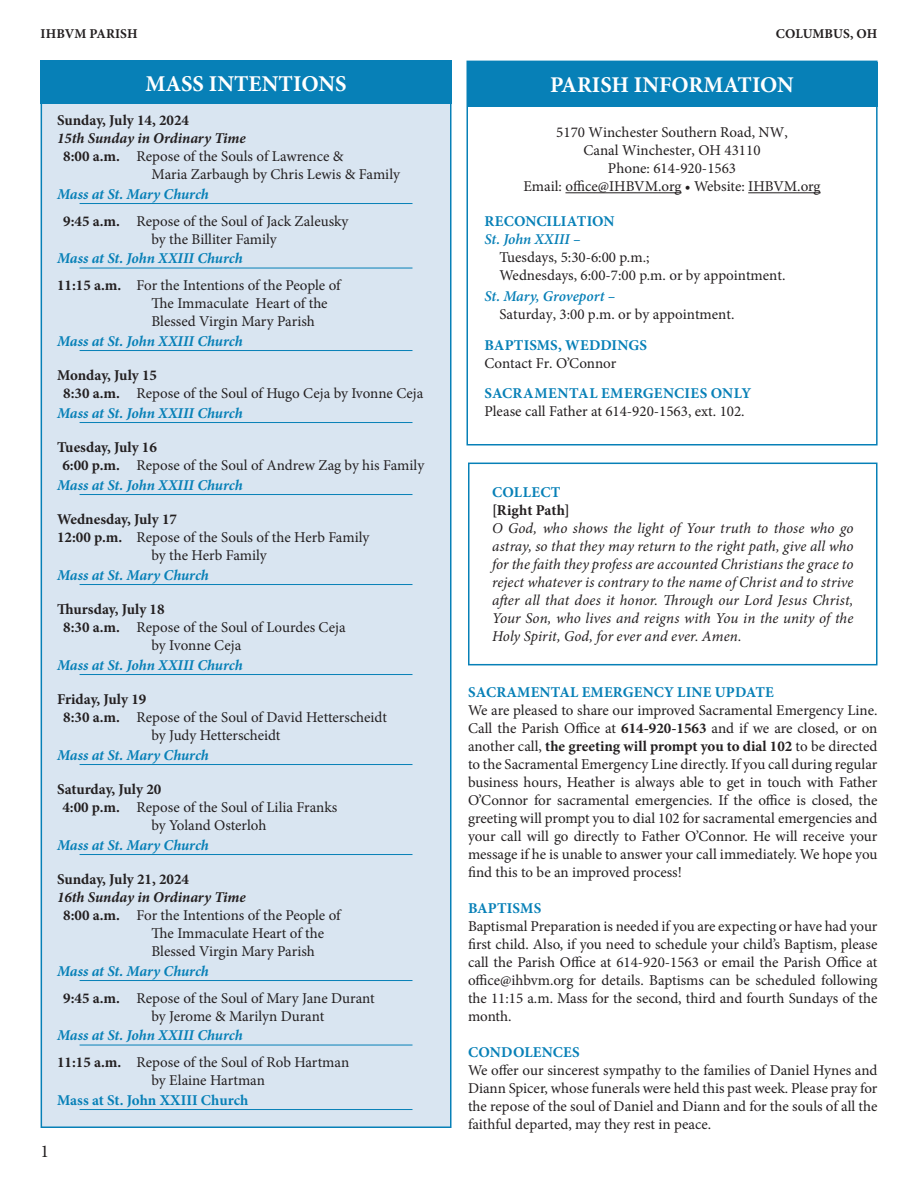
<style>
.page{position:relative;width:918px;height:1188px;background:#fff}
.page>*{position:absolute;margin:0;border:0;box-sizing:border-box;transform-origin:0 0}
.t1{font:700 22.65px "Minion Pro";color:#fff}
.t2{font:700 22.5px "Minion Pro";color:#fff}
.t3{font:18px "Minion Pro";color:#231f20}
.MI_Location{font:15px/18px "Minion Pro";color:#231f20;text-align:justify}
.Mass-Time{font:15px "Minion Pro";color:#231f20}
.t4{font:italic 15px/18px "Minion Pro";color:#231f20;text-align:justify}
.Mass-Location{font:italic 700 15px "Minion Pro";letter-spacing:-.01em;color:#0780b7}
.Mass-DATE{font:700 15px "Minion Pro";color:#231f20}
.Mass-DATE-2{font:italic 700 15px/18px "Minion Pro";letter-spacing:-.005em;color:#231f20}
.HEADER-P{font:700 15px "Minion Pro";letter-spacing:.01em;color:#0780b7}
.header-PI{font:700 15px "Minion Pro";letter-spacing:.015em;color:#0780b7}
.Mass-Location-2{font:700 15px "Minion Pro";color:#0780b7}
.t5{font:700 13.5px "Minion Pro";letter-spacing:.01em;color:#231f20}
.s1{font-style:normal}
.s2{font-weight:700}
.s3{font-weight:600;font-style:italic;color:#0780b7}
</style>
<div class="page">
<div style="left:41px;top:92px;width:410px;height:1035px;background:#d9e5f1"></div>
<hr style="left:80px;top:203px;width:332px;height:1px;background:#0780b7">
<hr style="left:80px;top:268px;width:332px;height:1px;background:#0780b7">
<hr style="left:80px;top:350px;width:332px;height:1px;background:#0780b7">
<hr style="left:80px;top:422px;width:332px;height:1px;background:#0780b7">
<hr style="left:80px;top:494px;width:332px;height:1px;background:#0780b7">
<hr style="left:80px;top:584px;width:332px;height:1px;background:#0780b7">
<hr style="left:80px;top:674px;width:332px;height:1px;background:#0780b7">
<hr style="left:80px;top:764px;width:332px;height:1px;background:#0780b7">
<hr style="left:80px;top:854px;width:332px;height:1px;background:#0780b7">
<hr style="left:80px;top:980px;width:332px;height:1px;background:#0780b7">
<hr style="left:80px;top:1045px;width:332px;height:1px;background:#0780b7">
<hr style="left:80px;top:1109px;width:332px;height:1px;background:#0780b7">
<div style="left:40px;top:61px;width:412px;height:43px;background:#0780b7"></div>
<div style="left:468px;top:463px;width:410px;height:202px;border:2px solid #0780b7"></div>
<hr style="left:565px;top:192px;width:116px;height:1px;background:#231f20">
<hr style="left:748px;top:192px;width:73px;height:1px;background:#231f20">
<div style="left:467px;top:62px;width:410px;height:44px;background:#0780b7"></div>
<div style="left:466px;top:61px;width:412px;height:385px;border:2px solid #0780b7"></div>
<p class="t5" style="left:41px;top:24px;width:99px">IHBVM PARISH</p>
<p class="t5" style="left:776px;top:24px;width:103px">COLUMBUS, OH</p>
<p class="t1" style="left:145px;top:67px;width:203px">MASS INTENTIONS</p>
<p class="Mass-DATE-2" style="left:57px;top:111px;width:190px"><span class="s1">Sunday, July 14, 2024<br></span>15th Sunday in Ordinary Time</p>
<p class="Mass-Time" style="left:63px;top:146px;width:282px"><span class="s2">8:00 a.m.</span> Repose of the Souls of Lawrence &amp;</p>
<p class="Mass-Time" style="left:152px;top:164px;width:250px">Maria Zarbaugh by Chris Lewis &amp; Family</p>
<p class="Mass-Location" style="left:57px;top:183px;width:153px">Mass at St. Mary Church</p>
<p class="Mass-Time" style="left:63px;top:211px;width:287px"><span class="s2">9:45 a.m.</span> Repose of the Soul of Jack Zaleusky</p>
<p class="Mass-Time" style="left:152px;top:229px;width:127px">by the Billiter Family</p>
<p class="Mass-Location" style="left:57px;top:248px;width:187px">Mass at St. John XXIII Church</p>
<p class="Mass-Time" style="left:57px;top:275px;width:285px"><span class="s2">11:15 a.m.</span> For the Intentions of the People of</p>
<p class="Mass-Time" style="left:152px;top:293px;width:178px">The Immaculate Heart of the</p>
<p class="Mass-Time" style="left:152px;top:311px;width:165px">Blessed Virgin Mary Parish</p>
<p class="Mass-Location" style="left:57px;top:330px;width:187px">Mass at St. John XXIII Church</p>
<p class="Mass-DATE" style="left:57px;top:365px;width:102px">Monday, July 15</p>
<p class="Mass-Time" style="left:63px;top:383px;width:362px"><span class="s2">8:30 a.m.</span> Repose of the Soul of Hugo Ceja by Ivonne Ceja</p>
<p class="Mass-Location" style="left:57px;top:402px;width:187px">Mass at St. John XXIII Church</p>
<p class="Mass-DATE" style="left:57px;top:437px;width:101px">Tuesday, July 16</p>
<p class="Mass-Time" style="left:62px;top:455px;width:363px"><span class="s2">6:00 p.m.</span> Repose of the Soul of Andrew Zag by his Family</p>
<p class="Mass-Location" style="left:57px;top:474px;width:187px">Mass at St. John XXIII Church</p>
<p class="Mass-DATE" style="left:57px;top:509px;width:121px">Wednesday, July 17</p>
<p class="Mass-Time" style="left:57px;top:527px;width:314px"><span class="s2">12:00 p.m.</span> Repose of the Souls of the Herb Family</p>
<p class="Mass-Time" style="left:152px;top:545px;width:117px">by the Herb Family</p>
<p class="Mass-Location" style="left:57px;top:564px;width:153px">Mass at St. Mary Church</p>
<p class="Mass-DATE" style="left:57px;top:599px;width:109px">Thursday, July 18</p>
<p class="Mass-Time" style="left:63px;top:617px;width:284px"><span class="s2">8:30 a.m.</span> Repose of the Soul of Lourdes Ceja</p>
<p class="Mass-Time" style="left:152px;top:635px;width:91px">by Ivonne Ceja</p>
<p class="Mass-Location" style="left:57px;top:654px;width:187px">Mass at St. John XXIII Church</p>
<p class="Mass-DATE" style="left:57px;top:689px;width:91px">Friday, July 19</p>
<p class="Mass-Time" style="left:63px;top:707px;width:325px"><span class="s2">8:30 a.m.</span> Repose of the Soul of David Hetterscheidt</p>
<p class="Mass-Time" style="left:152px;top:725px;width:130px">by Judy Hetterscheidt</p>
<p class="Mass-Location" style="left:57px;top:744px;width:153px">Mass at St. Mary Church</p>
<p class="Mass-DATE" style="left:57px;top:779px;width:106px">Saturday, July 20</p>
<p class="Mass-Time" style="left:62px;top:797px;width:277px"><span class="s2">4:00 p.m.</span> Repose of the Soul of Lilia Franks</p>
<p class="Mass-Time" style="left:152px;top:815px;width:116px">by Yoland Osterloh</p>
<p class="Mass-Location" style="left:57px;top:834px;width:153px">Mass at St. Mary Church</p>
<p class="Mass-DATE-2" style="left:57px;top:870px;width:190px"><span class="s1">Sunday, July 21, 2024<br></span>16th Sunday in Ordinary Time</p>
<p class="Mass-Time" style="left:63px;top:905px;width:279px"><span class="s2">8:00 a.m.</span> For the Intentions of the People of</p>
<p class="Mass-Time" style="left:152px;top:923px;width:174px">The Immaculate Heart of the</p>
<p class="Mass-Time" style="left:152px;top:941px;width:165px">Blessed Virgin Mary Parish</p>
<p class="Mass-Location" style="left:57px;top:960px;width:153px">Mass at St. Mary Church</p>
<p class="Mass-Time" style="left:63px;top:988px;width:313px"><span class="s2">9:45 a.m.</span> Repose of the Soul of Mary Jane Durant</p>
<p class="Mass-Time" style="left:152px;top:1006px;width:174px">by Jerome &amp; Marilyn Durant</p>
<p class="Mass-Location" style="left:57px;top:1025px;width:187px">Mass at St. John XXIII Church</p>
<p class="Mass-Time" style="left:57px;top:1052px;width:294px"><span class="s2">11:15 a.m.</span> Repose of the Soul of Rob Hartman</p>
<p class="Mass-Time" style="left:152px;top:1070px;width:115px">by Elaine Hartman</p>
<p class="Mass-Location-2" style="left:57px;top:1089px;width:193px">Mass at St. John XXIII Church</p>
<p class="t3" style="left:40px;top:1139px;width:10px">1</p>
<p class="t2" style="left:550px;top:69px;width:245px">PARISH INFORMATION</p>
<p class="MI_Location" style="left:556px;top:124px;width:233px;text-align:center">5170 Winchester Southern Road, NW,<br>Canal Winchester, OH 43110</p>
<p class="MI_Location" style="left:608px;top:160px;width:130px">Phone: 614-920-1563</p>
<p class="MI_Location" style="left:523px;top:178px;width:299px">Email: office@IHBVM.org • Website: IHBVM.org</p>
<p class="HEADER-P" style="left:484px;top:210px;width:132px">RECONCILIATION</p>
<p class="MI_Location" style="left:500px;top:230px;width:288px;text-align:left;text-indent:-15px"><span class="s3">St. John XXIII –<br></span>Tuesdays, 5:30-6:00 p.m.;<br>Wednesdays, 6:00-7:00 p.m. or by appointment.</p>
<p class="MI_Location" style="left:500px;top:287px;width:236px;text-indent:-15px"><span class="s3">St. Mary, Groveport –<br></span>Saturday, 3:00 p.m. or by appointment.</p>
<p class="header-PI" style="left:484px;top:335px;width:164px">BAPTISMS, WEDDINGS</p>
<p class="MI_Location" style="left:484px;top:355px;width:133px">Contact Fr. O’Connor</p>
<p class="header-PI" style="left:485px;top:383px;width:268px">SACRAMENTAL EMERGENCIES ONLY</p>
<p class="MI_Location" style="left:484px;top:403px;width:262px">Please call Father at 614-920-1563, ext. 102.</p>
<p class="HEADER-P" style="left:492px;top:482px;width:70px">COLLECT</p>
<p class="Mass-DATE" style="left:492px;top:500px;width:79px">[Right Path]</p>
<p class="t4" style="left:492px;top:520px;width:363px">O God, who shows the light of Your truth to those who go astray, so that they may return to the right path, give all who for the faith they profess are accounted Christians the grace to reject whatever is contrary to the name of Christ and to strive after all that does it honor. Through our Lord Jesus Christ, Your Son, who lives and reigns with You in the unity of the Holy Spirit, God, for ever and ever. Amen.</p>
<p class="HEADER-P" style="left:468px;top:681px;width:307px">SACRAMENTAL EMERGENCY LINE UPDATE</p>
<p class="MI_Location" style="left:468px;top:701px;width:411px">We are pleased to share our improved Sacramental Emergency Line.<br>Call the Parish Office at <span class="s2">614-920-1563</span> and if we are closed, or on another call, <span class="s2">the greeting will prompt you to dial 102</span> to be directed to the Sacramental Emergency Line directly. If you call during regular business hours, Heather is always able to get in touch with Father O’Connor for sacramental emergencies. If the office is closed, the greeting will prompt you to dial 102 for sacramental emergencies and your call will go directly to Father O’Connor. He will receive your message if he is unable to answer your call immediately. We hope you find this to be an improved process!</p>
<p class="HEADER-P" style="left:468px;top:897px;width:75px">BAPTISMS</p>
<p class="MI_Location" style="left:468px;top:917px;width:411px">Baptismal Preparation is needed if you are expecting or have had your first child. Also, if you need to schedule your child’s Baptism, please call the Parish Office at 614-920-1563 or email the Parish Office at office@ihbvm.org for details. Baptisms can be scheduled following the 11:15 a.m. Mass for the second, third and fourth Sundays of the month.</p>
<p class="HEADER-P" style="left:468px;top:1041px;width:113px">CONDOLENCES</p>
<p class="MI_Location" style="left:468px;top:1061px;width:411px">We offer our sincerest sympathy to the families of Daniel Hynes and Diann Spicer, whose funerals were held this past week. Please pray for the repose of the soul of Daniel and Diann and for the souls of all the faithful departed, may they rest in peace.</p>
</div>
